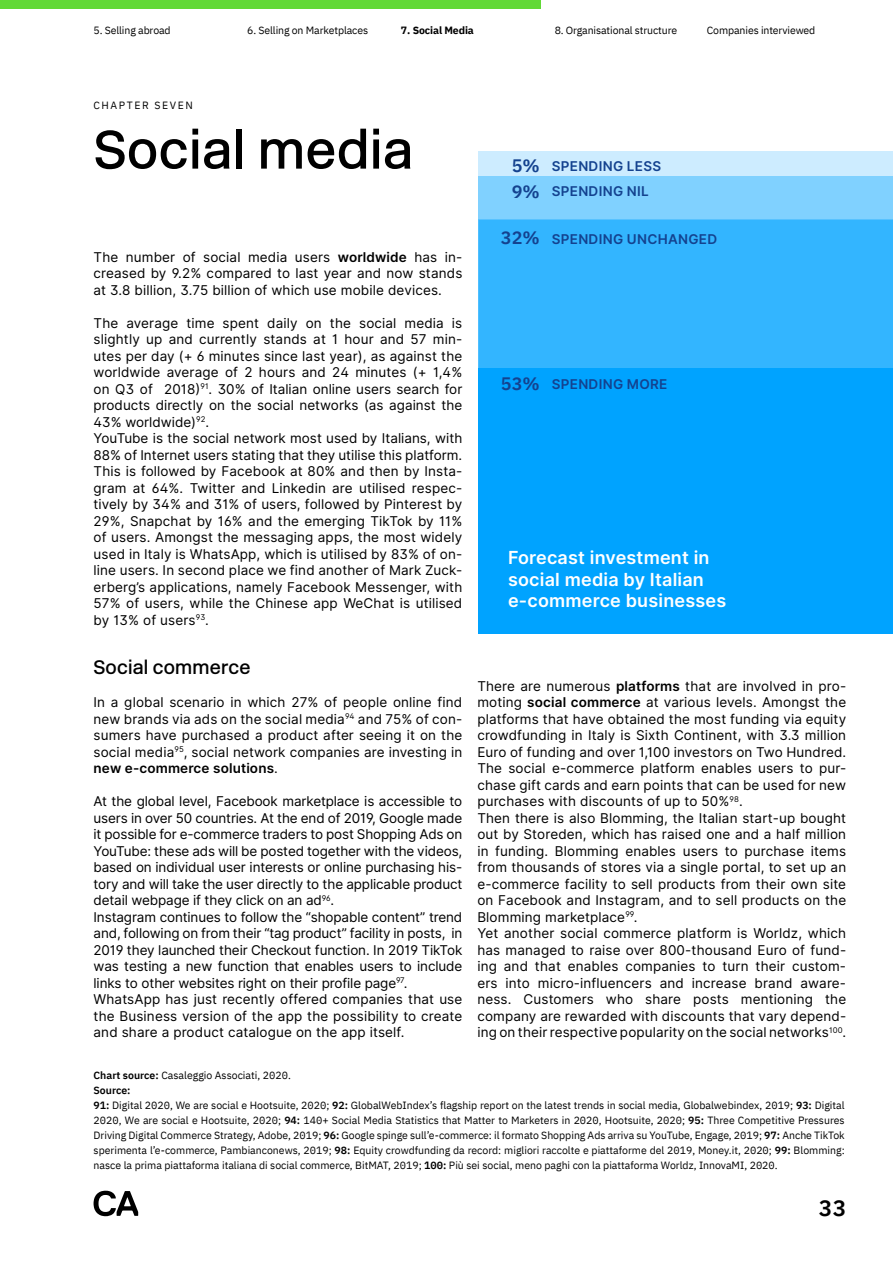
<style>
.page{position:relative;width:893px;height:1263px;background:#fff}
.page>*{position:absolute;margin:0;border:0;box-sizing:border-box;transform-origin:0 0}
.t1{font:500 54px "New Rail Alphabet";letter-spacing:.01em;color:#000}
.t2{font:600 22.5px "IBM Plex Sans";color:#000}
.t3{font:500 19.5px "New Rail Alphabet";letter-spacing:.01em;color:#000}
.t4{font:600 18px/21.6px "Inter";letter-spacing:.01em;color:#fff}
.t5{font:600 18px "IBM Plex Sans";color:#14428f}
.t6{font:13.5px/16.5px "Inter";letter-spacing:.01em;color:#000;text-align:justify}
.t7{font:13.5px/16.5px "Inter";letter-spacing:-.01em;color:#000}
.t8{font:600 13.5px "Inter";letter-spacing:.02em;color:#14428f}
.t9{font:10.5px/15px "IBM Plex Sans";color:#000}
.t10{font:700 10.5px "IBM Plex Sans";letter-spacing:-.01em;color:#000}
.t11{font:10.5px "IBM Plex Sans";letter-spacing:.15em;color:#000}
.s1{font-weight:600}
</style>
<div class="page">
<div style="left:478px;top:151px;width:415px;height:25px;background:#cdecff"></div>
<div style="left:478px;top:176px;width:415px;height:44px;background:#80d1ff"></div>
<div style="left:478px;top:220px;width:415px;height:149px;background:#33b5ff"></div>
<div style="left:478px;top:369px;width:415px;height:265px;background:#00a3ff"></div>
<svg style="left:94px;top:1191px;width:44px;height:25px"></svg>
<div style="left:0;top:0;width:540px;height:9px;background:#61d936"></div>
<p class="t9" style="left:94px;top:22px;width:79px">5. Selling abroad</p>
<p class="t9" style="left:247px;top:22px;width:122px">6. Selling on Marketplaces</p>
<p class="t10" style="left:401px;top:22px;width:74px">7. Social Media</p>
<p class="t9" style="left:555px;top:22px;width:124px">8. Organisational structure</p>
<p class="t9" style="left:707px;top:22px;width:110px">Companies interviewed</p>
<p class="t11" style="left:94px;top:97px;width:101px">CHAPTER SEVEN</p>
<h1 class="t1" style="left:94px;top:114px;width:321px">Social media</h1>
<h3 class="t5" style="left:512px;top:151px;width:30px">5%</h3>
<p class="t8" style="left:552px;top:156px;width:111px">SPENDING LESS</p>
<h3 class="t5" style="left:512px;top:177px;width:30px">9%</h3>
<p class="t8" style="left:552px;top:181px;width:99px">SPENDING NIL</p>
<h3 class="t5" style="left:501px;top:223px;width:40px">32%</h3>
<p class="t8" style="left:552px;top:229px;width:167px">SPENDING UNCHANGED</p>
<p class="t6" style="left:94px;top:248px;width:370px">The number of social media users <span class="s1">worldwide</span> has in&shy;creased by 9.2% compared to last year and now stands at 3.8 billion, 3.75 billion of which use mobile devices.</p>
<p class="t6" style="left:94px;top:314px;width:370px;text-align:left">The average time spent daily on the social media is slightly up and currently stands at 1 hour and 57 min&shy;utes per day (+ 6 minutes since last year), as against the worldwide average of 2 hours and 24 minutes (+ 1,4% on Q3 of 2018)<sup>91</sup>. 30% of Italian online users search for products directly on the social networks (as against the 43% worldwide)<sup>92</sup>.<br>YouTube is the social network most used by Italians, with 88% of Internet users stating that they utilise this platform.<br>This is followed by Facebook at 80% and then by Insta&shy;gram at 64%. Twitter and Linkedin are utilised respec&shy;tively by 34% and 31% of users, followed by Pinterest by 29%, Snapchat by 16% and the emerging TikTok by 11% of users. Amongst the messaging apps, the most widely used in Italy is WhatsApp, which is utilised by 83% of on&shy;line users. In second place we find another of Mark Zuck&shy;erberg’s applications, namely Facebook Messenger, with 57% of users, while the Chinese app WeChat is utilised by 13% of users<sup>93</sup>.</p>
<h3 class="t3" style="left:94px;top:654px;width:159px">Social commerce</h3>
<p class="t6" style="left:94px;top:694px;width:370px">In a global scenario in which 27% of people online find new brands via ads on the social media<sup>94</sup> and 75% of con&shy;sumers have purchased a product after seeing it on the social media<sup>95</sup>, social network companies are investing in <span class="s1">new e-commerce solutions</span>.</p>
<p class="t7" style="left:94px;top:793px;width:370px">At the global level, Facebook marketplace is accessible to users in over 50 countries. At the end of 2019, Google made it possible for e-commerce traders to post Shopping Ads on YouTube: these ads will be posted together with the videos, based on individual user interests or online purchasing his&shy;tory and will take the user directly to the applicable product detail webpage if they click on an ad<sup>96</sup>.<br>Instagram continues to follow the “shopable content” trend and, following on from their “tag product” facility in posts, in 2019 they launched their Checkout function. In 2019 TikTok was testing a new function that enables users to include links to other websites right on their profile page<sup>97</sup>.<br>WhatsApp has just recently offered companies that use the Business version of the app the possibility to create and share a product catalogue on the app itself.</p>
<h3 class="t5" style="left:501px;top:370px;width:40px">53%</h3>
<p class="t8" style="left:552px;top:374px;width:117px">SPENDING MORE</p>
<h3 class="t4" style="left:508px;top:546px;width:220px">Forecast investment in social media by Italian e-commerce businesses</h3>
<p class="t6" style="left:477px;top:677px;width:370px;text-align:left">There are numerous <span class="s1">platforms</span> that are involved in pro&shy;moting <span class="s1">social commerce</span> at various levels. Amongst the platforms that have obtained the most funding via equity crowdfunding in Italy is Sixth Continent, with 3.3 million Euro of funding and over 1,100 investors on Two Hundred.<br>The social e-commerce platform enables users to pur&shy;chase gift cards and earn points that can be used for new purchases with discounts of up to 50%<sup>98</sup>.<br>Then there is also Blomming, the Italian start-up bought out by Storeden, which has raised one and a half million in funding. Blomming enables users to purchase items from thousands of stores via a single portal, to set up an e-commerce facility to sell products from their own site on Facebook and Instagram, and to sell products on the Blomming marketplace<sup>99</sup>.<br>Yet another social commerce platform is Worldz, which has managed to raise over 800-thousand Euro of fund&shy;ing and that enables companies to turn their custom&shy;ers into micro-influencers and increase brand aware&shy;ness. Customers who share posts mentioning the company are rewarded with discounts that vary depend&shy;ing on their respective popularity on the social networks<sup>100</sup>.</p>
<p class="t9" style="left:94px;top:1067px;width:753px"><span class="s1">Chart source:</span> Casaleggio Associati, 2020.<br><span class="s1">Source:<br>91:</span> Digital 2020, We are social e Hootsuite, 2020; <span class="s1">92:</span> GlobalWebIndex’s flagship report on the latest trends in social media, Globalwebindex, 2019; <span class="s1">93:</span> Digital 2020, We are social e Hootsuite, 2020; <span class="s1">94:</span> 140+ Social Media Statistics that Matter to Marketers in 2020, Hootsuite, 2020; <span class="s1">95:</span> Three Competitive Pressures Driving Digital Commerce Strategy, Adobe, 2019; <span class="s1">96:</span> Google spinge sull’e-commerce: il formato Shopping Ads arriva su YouTube, Engage, 2019; <span class="s1">97:</span> Anche TikTok sperimenta l’e-commerce, Pambianconews, 2019; <span class="s1">98:</span> Equity crowdfunding da record: migliori raccolte e piattaforme del 2019, Money.it, 2020; <span class="s1">99:</span> Blomming: nasce la prima piattaforma italiana di social commerce, BitMAT, 2019; <span class="s1">100:</span> Più sei social, meno paghi con la piattaforma Worldz, InnovaMI, 2020.</p>
<h2 class="t2" style="left:819px;top:1190px;width:29px">33</h2>
</div>
